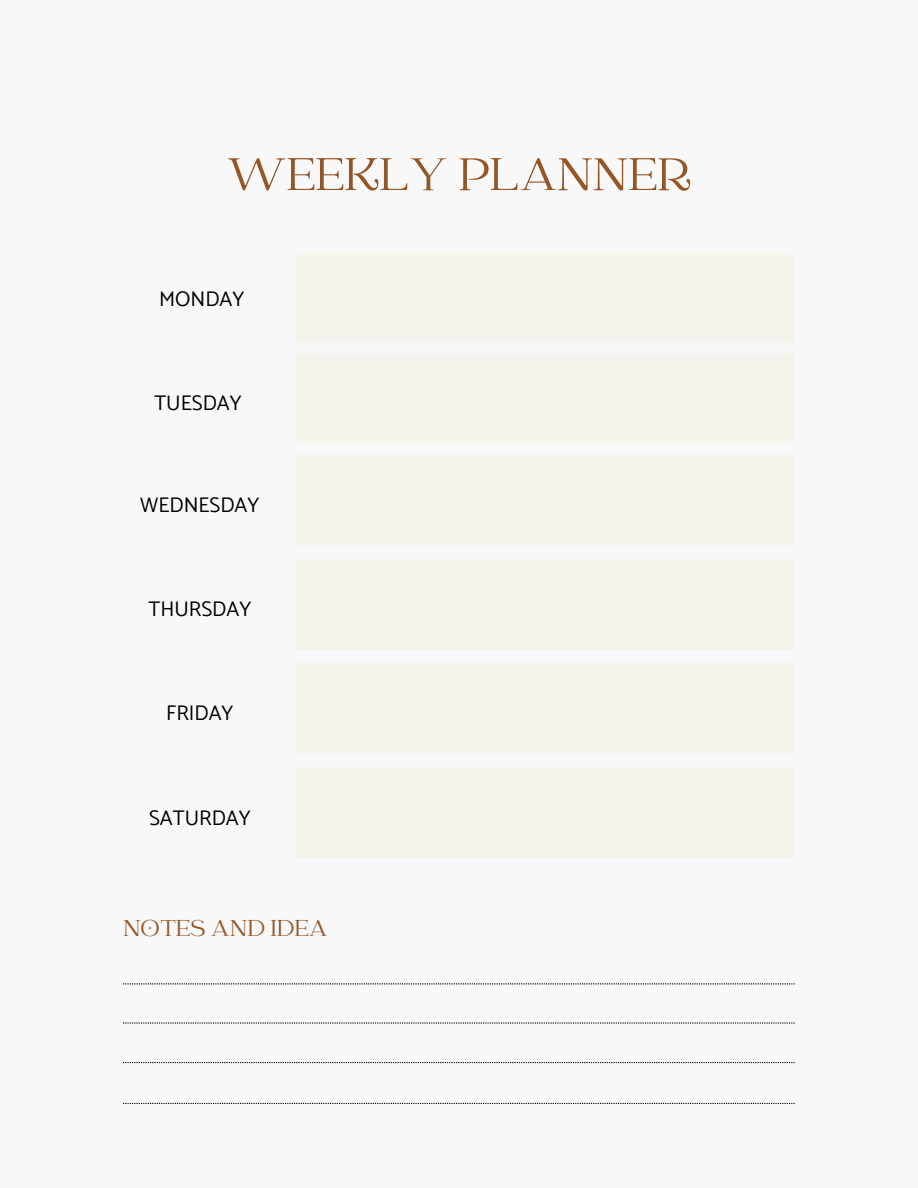
<style>
.page{position:relative;width:918px;height:1188px;background:#f8f8f8}
.page>*{position:absolute;margin:0;border:0;box-sizing:border-box;transform-origin:0 0}
.t1{font:50.85px "Catchy Mager";color:#955626}
.t2{font:25.35px "Catchy Mager";color:#955626}
.t3{font:21.15px "Catamaran";color:#000}
</style>
<div class="page">
<div style="left:296px;top:253px;width:497px;height:89px;background:#f6f2ec"></div>
<div style="left:296px;top:354px;width:497px;height:89px;background:#f6f2ec"></div>
<div style="left:296px;top:455px;width:499px;height:90px;background:#f6f2ec"></div>
<div style="left:296px;top:560px;width:499px;height:89px;background:#f6f2ec"></div>
<div style="left:296px;top:664px;width:499px;height:89px;background:#f6f2ec"></div>
<div style="left:296px;top:768px;width:499px;height:90px;background:#f6f2ec"></div>
<svg style="left:123px;top:983px;width:672px;height:1px"></svg>
<svg style="left:123px;top:1022px;width:672px;height:2px"></svg>
<svg style="left:123px;top:1062px;width:672px;height:1px"></svg>
<svg style="left:123px;top:1103px;width:672px;height:1px"></svg>
<p class="t1" style="left:227px;top:150px;width:466px">WEEKLY PLANNER</p>
<p class="t3" style="left:159px;top:286px;width:87px">MONDAY</p>
<p class="t3" style="left:154px;top:391px;width:89px">TUESDAY</p>
<p class="t3" style="left:140px;top:492px;width:121px">WEDNESDAY</p>
<p class="t3" style="left:148px;top:597px;width:104px">THURSDAY</p>
<p class="t3" style="left:166px;top:701px;width:69px">FRIDAY</p>
<p class="t3" style="left:149px;top:805px;width:103px">SATURDAY</p>
<p class="t2" style="left:123px;top:916px;width:206px">NOTES AND IDEA</p>
</div>
